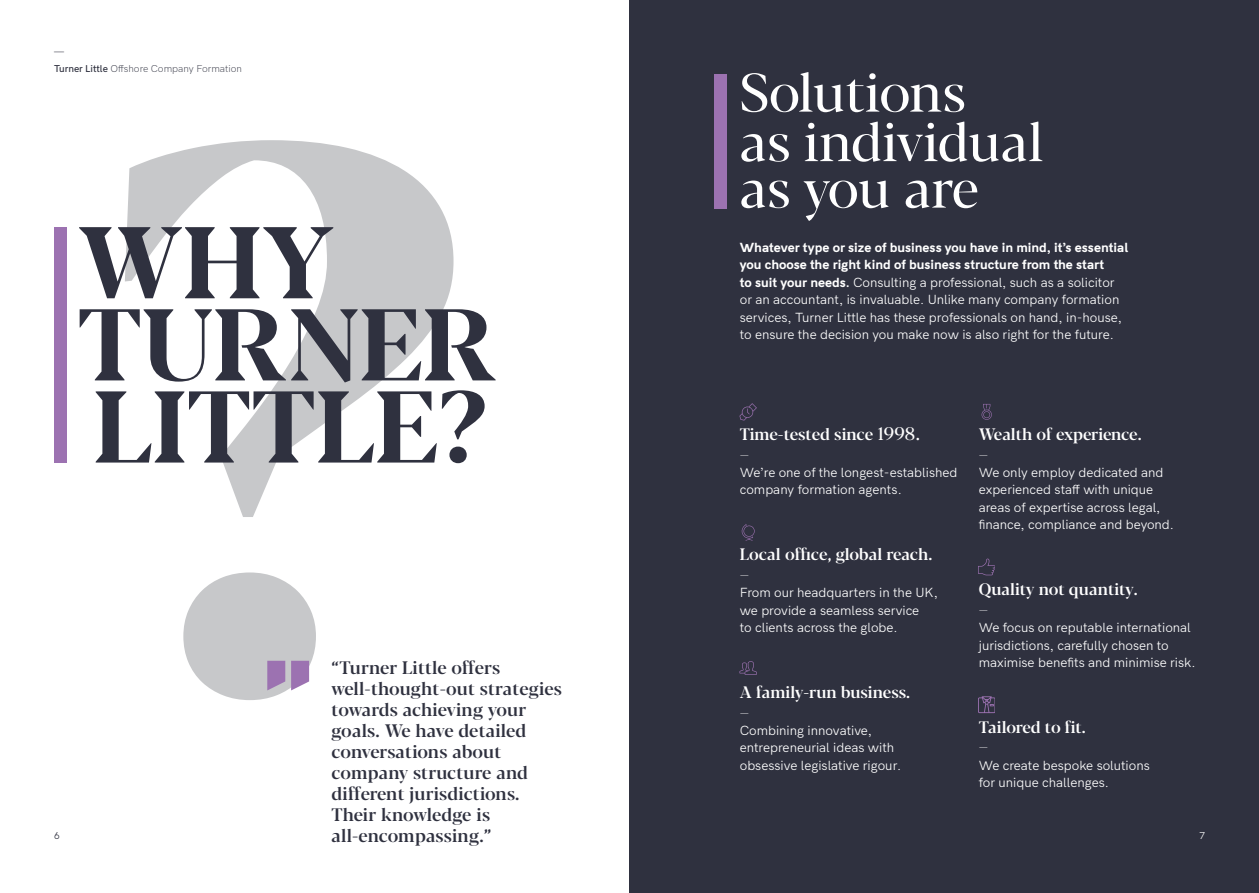
<style>
.page{position:relative;width:1259px;height:893px;background:#fff}
.page>*{position:absolute;margin:0;border:0;box-sizing:border-box;transform-origin:0 0}
.t1{font:700 101.25px "Blacker Display";color:#2f313f}
._02__Title{font:54px/48px "Blacker Display";color:#fff}
._06__Quote{font:500 18px/21px "Blacker Display";letter-spacing:.01em;color:#2f313f}
.t2{font:500 16.5px/19.5px "Blacker Display";color:#fff}
._00__Body{font:12px/17.4px "Hanken Grotesk";color:#fff}
.t3{font:300 9px/17.4px "Hanken Grotesk";color:#2f313f}
.t4{font:9px "Hanken Grotesk";color:#2f313f}
.t5{font:9px "Hanken Grotesk";color:#fff}
.s1{font-weight:400}
.s2{font-weight:600}
.s3{font-weight:900}
.s4{font-weight:400;font-size:18px}
.s5{font-family:"Georgia";font-weight:400;font-size:18px}
</style>
<div class="page">
<div style="left:629px;top:0;width:630px;height:893px;background:#2f313f"></div>
<svg style="left:125px;top:140px;width:328px;height:560px"></svg>
<svg style="left:740px;top:403px;width:16px;height:18px"></svg>
<svg style="left:741px;top:524px;width:13px;height:16px"></svg>
<svg style="left:740px;top:661px;width:16px;height:14px"></svg>
<svg style="left:981px;top:404px;width:10px;height:16px"></svg>
<svg style="left:978px;top:559px;width:16px;height:16px"></svg>
<svg style="left:978px;top:696px;width:16px;height:17px"></svg>
<div style="left:714px;top:74px;width:13px;height:135px;background:#9c72b1"></div>
<div style="left:54px;top:227px;width:13px;height:236px;background:#9c72b1"></div>
<svg style="left:267px;top:661px;width:18px;height:29px"></svg>
<svg style="left:291px;top:661px;width:18px;height:29px"></svg>
<p class="t3" style="left:54px;top:42px;width:189px"><span class="s1">—<br></span><span class="s2">Turner Little</span> Offshore Company Formation</p>
<p class="t1" style="left:77px;top:201px;width:258px">WHY</p>
<p class="t1" style="left:77px;top:283px;width:422px">TURNER</p>
<p class="t1" style="left:93px;top:366px;width:395px">LITTLE?</p>
<p class="_02__Title" style="left:740px;top:70px;width:305px">Solutions<br>as individual as you are</p>
<p class="_00__Body" style="left:740px;top:238px;width:390px"><span class="s3">Whatever type or size of business you have in mind, it’s essential you choose the right kind of business structure from the start<br>to suit your needs.</span> Consulting a professional, such as a solicitor or an accountant, is invaluable. Unlike many company formation services, Turner Little has these professionals on hand, in-house, to ensure the decision you make now is also right for the future.</p>
<p class="t2" style="left:740px;top:425px;width:182px">Time-tested since <span class="s4">1998</span><span class="s5">. </span>–</p>
<p class="_00__Body" style="left:740px;top:463px;width:219px">We’re one of the longest-established company formation agents.</p>
<p class="t2" style="left:978px;top:425px;width:164px">Wealth of experience. –</p>
<p class="_00__Body" style="left:978px;top:463px;width:197px">We only employ dedicated and experienced staff with unique areas of expertise across legal, finance, compliance and beyond.</p>
<p class="t2" style="left:740px;top:545px;width:194px">Local office, global reach. –</p>
<p class="_00__Body" style="left:740px;top:583px;width:200px">From our headquarters in the UK, we provide a seamless service<br>to clients across the globe.</p>
<p class="t2" style="left:978px;top:580px;width:160px">Quality not quantity. –</p>
<p class="_00__Body" style="left:978px;top:618px;width:218px">We focus on reputable international jurisdictions, carefully chosen to maximise benefits and minimise risk.</p>
<p class="_06__Quote" style="left:331px;top:657px;width:232px">“Turner Little offers well-thought-out strategies towards achieving your goals. We have detailed conversations about company structure and different jurisdictions.<br>Their knowledge is all-encompassing.”</p>
<p class="t2" style="left:740px;top:683px;width:172px">A family-run business. –</p>
<p class="_00__Body" style="left:740px;top:721px;width:163px">Combining innovative, entrepreneurial ideas with obsessive legislative rigour.</p>
<p class="t2" style="left:978px;top:718px;width:109px">Tailored to fit. –</p>
<p class="_00__Body" style="left:978px;top:755px;width:172px">We create bespoke solutions for unique challenges.</p>
<p class="t4" style="left:54px;top:828px;width:7px">6</p>
<p class="t5" style="left:1199px;top:828px;width:7px">7</p>
</div>
